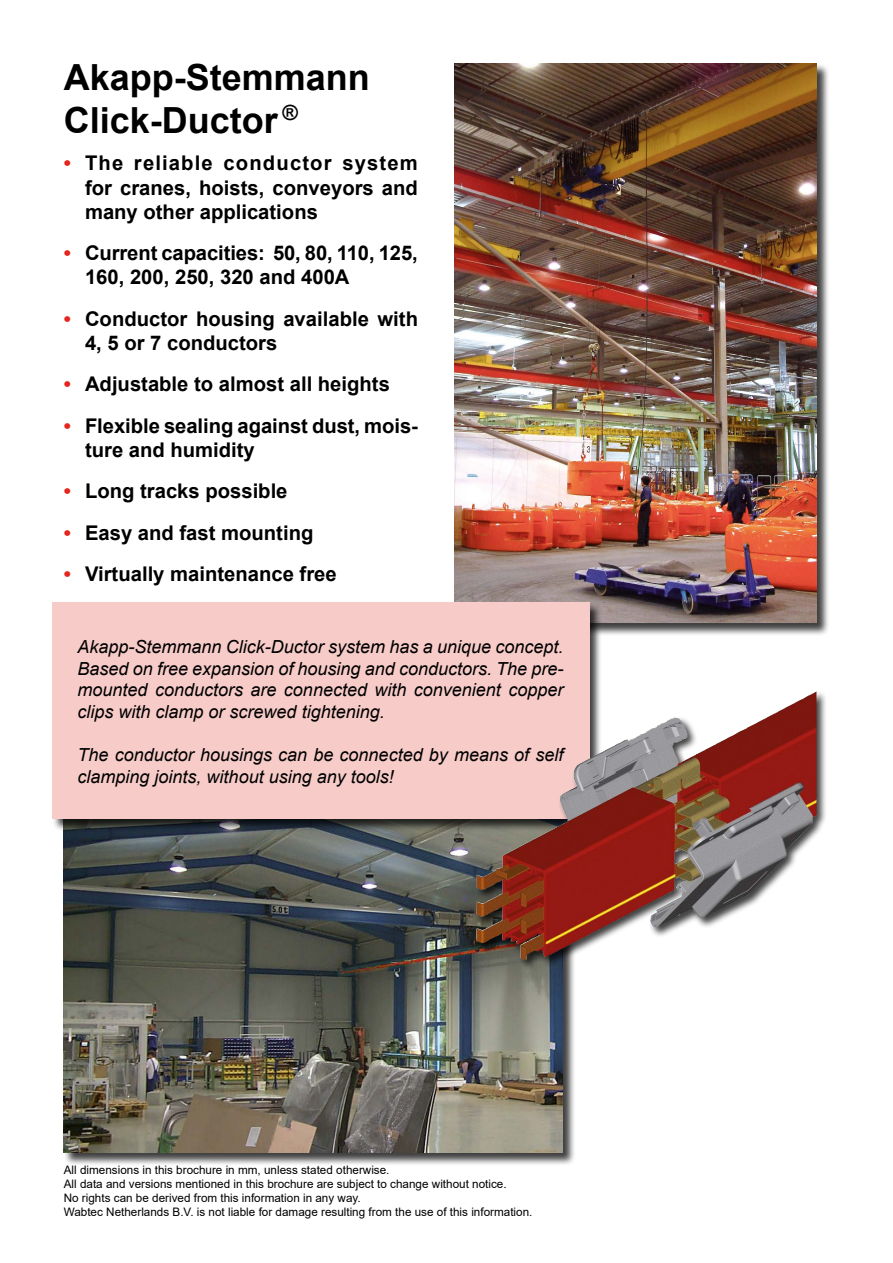
<style>
.page{position:relative;width:893px;height:1263px;background:#fff}
.page>*{position:absolute;margin:0;border:0;box-sizing:border-box;transform-origin:0 0}
.t1{font:700 36px/43.2px "Arial";color:#000}
.t2{font:700 20.25px/24.3px "Arial";color:#000}
.t3{font:italic 18px/21.6px "Arial";color:#000;text-align:justify}
.t4{font:11.7px/14.1px "Arial";color:#000}
.s1{color:#e5241d}
</style>
<div class="page">
<div style="left:455px;top:63px;width:374px;height:573px;background:#000;opacity:.75"></div>
<img style="left:455px;top:64px;width:361px;height:559px">
<div style="left:64px;top:795px;width:512px;height:370px;background:#000;opacity:.75"></div>
<img style="left:64px;top:832px;width:499px;height:321px">
<div style="left:52px;top:602px;width:550px;height:230px;background:#000;opacity:.75"></div>
<div style="left:52px;top:603px;width:537px;height:216px;background:#f6cbc8"></div>
<div style="left:474px;top:689px;width:353px;height:281px;background:#000;opacity:.75"></div>
<img style="left:669px;top:691px;width:147px;height:72px">
<h1 class="t1" style="left:64px;top:56px;width:308px">Akapp-Stemmann<br>Click-Ductor <sup>®</sup></h1>
<p class="t2" style="left:85px;top:151px;width:334px;text-align:justify;text-indent:-21px"><span class="s1">•</span> The reliable conductor system for cranes, hoists, conveyors and many other applications</p>
<p class="t2" style="left:85px;top:241px;width:334px;text-indent:-21px"><span class="s1">•</span> Current capacities: 50, 80, 110, 125,<br>160, 200, 250, 320 and 400A</p>
<p class="t2" style="left:85px;top:307px;width:335px;text-indent:-21px"><span class="s1">•</span> Conductor housing available with<br>4, 5 or 7 conductors</p>
<p class="t2" style="left:64px;top:372px;width:328px"><span class="s1">•</span> Adjustable to almost all heights</p>
<p class="t2" style="left:85px;top:414px;width:335px;text-indent:-21px"><span class="s1">•</span> Flexible sealing against dust, mois&shy;ture and humidity</p>
<p class="t2" style="left:64px;top:479px;width:225px"><span class="s1">•</span> Long tracks possible</p>
<p class="t2" style="left:64px;top:521px;width:251px"><span class="s1">•</span> Easy and fast mounting</p>
<p class="t2" style="left:64px;top:562px;width:274px"><span class="s1">•</span> Virtually maintenance free</p>
<p class="t3" style="left:78px;top:636px;width:487px">Akapp-Stemmann Click-Ductor system has a unique concept.<br>Based on free expansion of housing and conductors. The pre&shy;mounted conductors are connected with convenient copper clips with clamp or screwed tightening.</p>
<p class="t3" style="left:78px;top:744px;width:487px">The conductor housings can be connected by means of self clamping joints, without using any tools!</p>
<p class="t4" style="left:64px;top:1162px;width:470px">All dimensions in this brochure in mm, unless stated otherwise.<br>All data and versions mentioned in this brochure are subject to change without notice.<br>No rights can be derived from this information in any way.<br>Wabtec Netherlands B.V. is not liable for damage resulting from the use of this information.</p>
</div>
